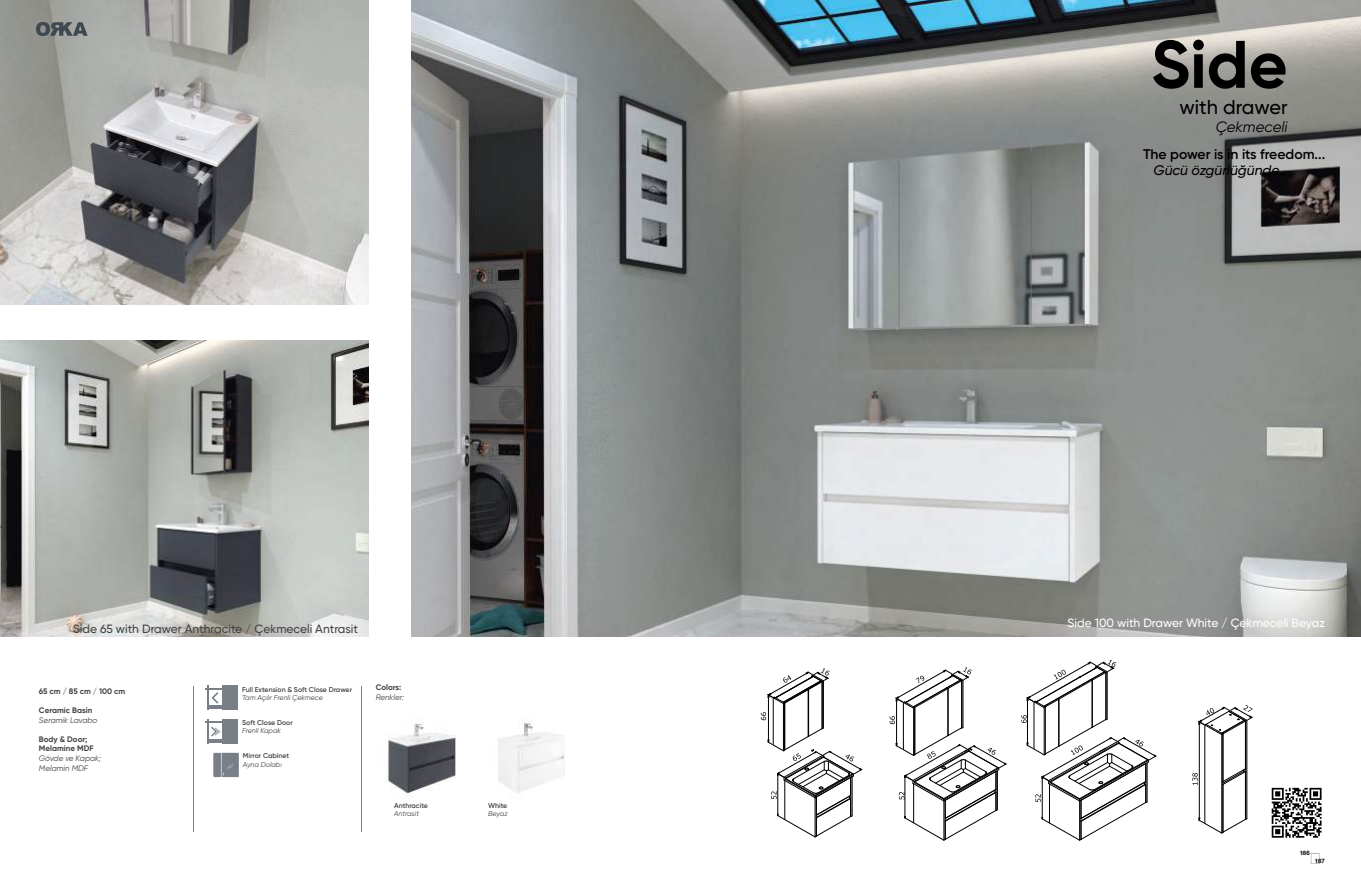
<style>
.page{position:relative;width:1361px;height:879px;background:#fff}
.page>*{position:absolute;margin:0;border:0;box-sizing:border-box;transform-origin:0 0}
.t1{font:700 67px "Gilroy";color:#000}
.t2{font:200 21px "Helvetica Neue";color:#000}
.t3{font:500 20px "Gilroy";color:#000}
.t4{font:italic 15px "Gilroy";color:#000}
.t5{font:600 14px "Gilroy";color:#000}
.t6{font:italic 500 14px "Gilroy";color:#000}
.t7{font:500 12px "Gilroy";color:#434343}
.t8{font:500 12px "Gilroy";color:#fff}
.t9{font:700 8px/9.6px "Gilroy";color:#434343}
.t10{font:italic 8px/9.6px "Gilroy";color:#434343}
.t11{font:600 7px "Gilroy";color:#434343}
.t12{font:italic 7px "Gilroy";color:#434343}
.t13{font:700 6px "Helvetica Turk";letter-spacing:.01em;color:#000}
</style>
<div class="page">
<img style="left:0;top:340px;width:369px;height:296px">
<img style="left:0;top:0;width:369px;height:304px">
<img style="left:384px;top:723px;width:72px;height:75px">
<img style="left:498px;top:718px;width:67px;height:75px">
<hr style="left:193px;top:686px;width:1px;height:145px;background:#808080">
<hr style="left:361px;top:686px;width:1px;height:145px;background:#808080">
<div style="left:223px;top:686px;width:15px;height:24px;background:#787f87"></div>
<hr style="left:207px;top:705px;width:16px;height:3px;background:#787f87">
<hr style="left:207px;top:686px;width:2px;height:24px;background:#787f87">
<svg style="left:205px;top:689px;width:18px;height:14px"></svg>
<div style="left:223px;top:719px;width:15px;height:24px;background:#787f87"></div>
<hr style="left:207px;top:739px;width:16px;height:3px;background:#787f87">
<hr style="left:207px;top:719px;width:2px;height:24px;background:#787f87">
<svg style="left:205px;top:722px;width:18px;height:14px"></svg>
<img style="left:411px;top:0;width:950px;height:636px">
<hr style="left:768px;top:695px;width:1px;height:47px;background:#000">
<hr style="left:783px;top:703px;width:1px;height:48px;background:#000">
<hr style="left:821px;top:682px;width:1px;height:46px;background:#000">
<hr style="left:773px;top:698px;width:1px;height:47px;background:#000">
<hr style="left:823px;top:681px;width:1px;height:47px;background:#000">
<hr style="left:896px;top:698px;width:1px;height:48px;background:#000">
<hr style="left:913px;top:708px;width:1px;height:47px;background:#000">
<hr style="left:914px;top:707px;width:1px;height:48px;background:#000">
<hr style="left:903px;top:702px;width:1px;height:47px;background:#000">
<hr style="left:1027px;top:698px;width:1px;height:47px;background:#000">
<hr style="left:1058px;top:699px;width:1px;height:47px;background:#000">
<hr style="left:1092px;top:680px;width:1px;height:47px;background:#000">
<hr style="left:1033px;top:702px;width:1px;height:47px;background:#000">
<hr style="left:1222px;top:734px;width:1px;height:98px;background:#000">
<hr style="left:1199px;top:722px;width:1px;height:98px;background:#000">
<svg style="left:1222px;top:767px;width:23px;height:18px"></svg>
<hr style="left:1204px;top:725px;width:1px;height:98px;background:#000">
<svg style="left:1198px;top:817px;width:50px;height:17px"></svg>
<hr style="left:1221px;top:734px;width:1px;height:99px;background:#000">
<hr style="left:1246px;top:720px;width:1px;height:99px;background:#000">
<hr style="left:1245px;top:721px;width:1px;height:98px;background:#000">
<hr style="left:822px;top:681px;width:1px;height:47px;background:#000">
<hr style="left:784px;top:703px;width:1px;height:47px;background:#000">
<hr style="left:962px;top:680px;width:1px;height:47px;background:#000">
<hr style="left:947px;top:688px;width:1px;height:47px;background:#000">
<hr style="left:961px;top:681px;width:1px;height:47px;background:#000">
<hr style="left:1043px;top:707px;width:1px;height:48px;background:#000">
<hr style="left:1045px;top:707px;width:1px;height:47px;background:#000">
<hr style="left:1091px;top:680px;width:1px;height:47px;background:#000">
<hr style="left:1105px;top:672px;width:1px;height:47px;background:#000">
<hr style="left:1106px;top:672px;width:1px;height:47px;background:#000">
<hr style="left:808px;top:689px;width:1px;height:47px;background:#000">
<svg style="left:761px;top:712px;width:5px;height:8px"></svg>
<svg style="left:767px;top:727px;width:96px;height:111px"></svg>
<svg style="left:1192px;top:773px;width:5px;height:12px"></svg>
<svg style="left:1198px;top:705px;width:55px;height:31px"></svg>
<svg style="left:895px;top:667px;width:77px;height:42px"></svg>
<svg style="left:767px;top:668px;width:63px;height:37px"></svg>
<svg style="left:1026px;top:660px;width:90px;height:49px"></svg>
<svg style="left:1021px;top:715px;width:136px;height:126px"></svg>
<svg style="left:889px;top:716px;width:118px;height:125px"></svg>
<svg style="left:213px;top:753px;width:26px;height:24px"></svg>
<div style="left:1268px;top:784px;width:57px;height:57px;background:linear-gradient(to right,#fff,#fff)"></div>
<svg style="left:1271px;top:788px;width:50px;height:49px"></svg>
<svg style="left:36px;top:22px;width:52px;height:14px"></svg>
<h1 class="t1" style="left:1151px;top:22px;width:138px">Side</h1>
<h3 class="t3" style="left:1179px;top:95px;width:110px">with drawer</h3>
<h3 class="t4" style="left:1215px;top:118px;width:73px">Çekmeceli</h3>
<h3 class="t5" style="left:1143px;top:145px;width:184px">The power is in its freedom...</h3>
<h3 class="t6" style="left:1153px;top:162px;width:134px">Gücü özgürlüğünde..</h3>
<h3 class="t7" style="left:73px;top:621px;width:287px">Side 65 with Drawer Anthracite / Çekmeceli Antrasit</h3>
<h3 class="t8" style="left:1067px;top:616px;width:259px">Side 100 with Drawer White / Çekmeceli Beyaz</h3>
<p class="t9" style="left:39px;top:686px;width:88px">65 cm / 85 cm / 100 cm</p>
<p class="t9" style="left:39px;top:705px;width:55px">Ceramic Basin</p>
<p class="t10" style="left:39px;top:715px;width:60px">Seramik Lavabo</p>
<p class="t9" style="left:39px;top:734px;width:56px">Body &amp; Door;<br>Melamine MDF</p>
<p class="t10" style="left:39px;top:753px;width:64px">Gövde ve Kapak;<br>Melamin MDF</p>
<p class="t11" style="left:242px;top:685px;width:111px">Full Extension &amp; Soft Close Drawer</p>
<p class="t12" style="left:242px;top:693px;width:82px">Tam Açılır Frenli Çekmece</p>
<p class="t11" style="left:242px;top:718px;width:52px">Soft Close Door</p>
<p class="t12" style="left:242px;top:726px;width:40px">Frenli Kapak</p>
<p class="t11" style="left:243px;top:751px;width:48px">Mirror Cabinet</p>
<p class="t12" style="left:243px;top:760px;width:41px">Ayna Dolabı</p>
<p class="t9" style="left:376px;top:682px;width:27px">Colors:</p>
<p class="t10" style="left:376px;top:692px;width:30px">Renkler:</p>
<p class="t11" style="left:394px;top:801px;width:35px">Anthracite</p>
<p class="t12" style="left:394px;top:809px;width:26px">Antrasit</p>
<p class="t11" style="left:488px;top:801px;width:21px">White</p>
<p class="t12" style="left:488px;top:809px;width:21px">Beyaz</p>
<p class="t13" style="left:1299px;top:848px;width:12px">186</p>
<h2 class="t2" style="left:1310px;top:840px;width:8px">/</h2>
<p class="t13" style="left:1315px;top:856px;width:12px">187</p>
</div>
